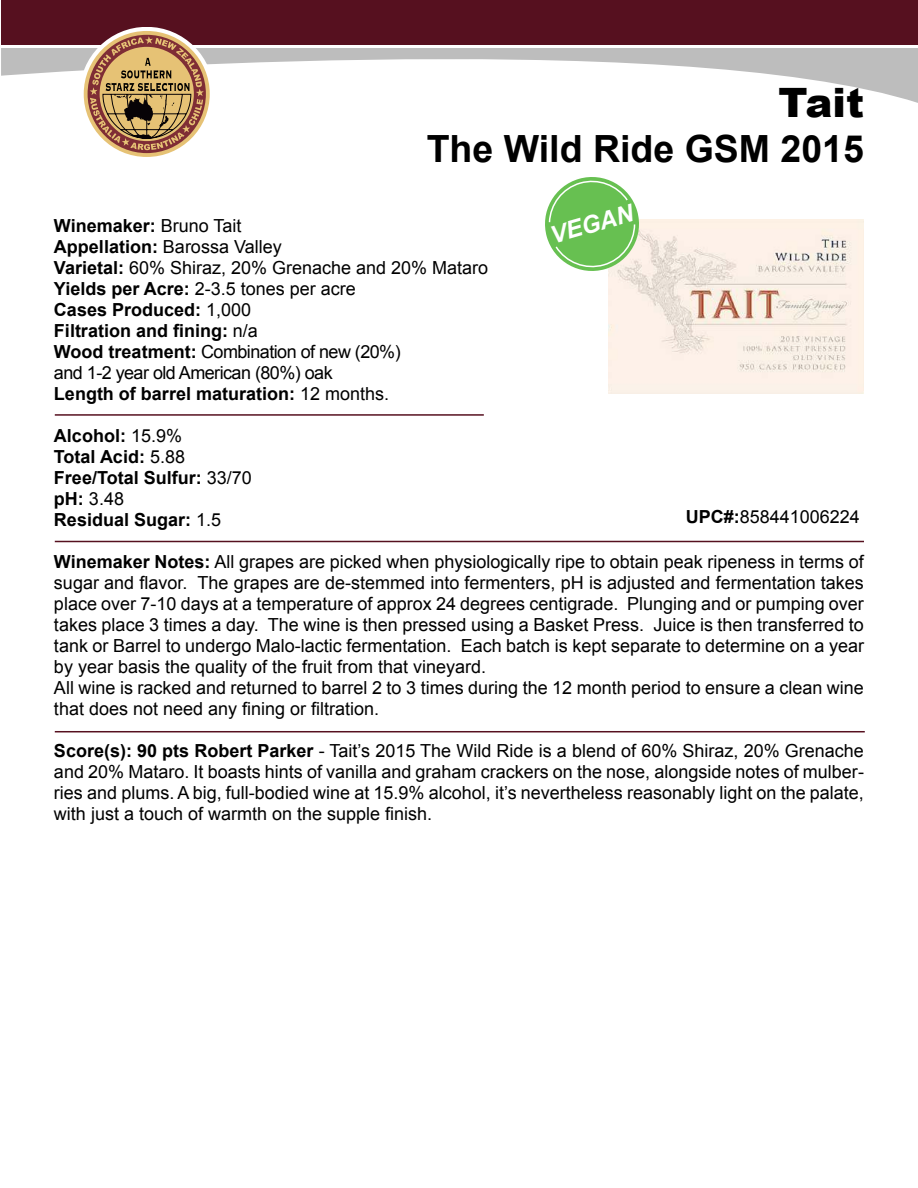
<style>
.page{position:relative;width:918px;height:1188px;background:#fff}
.page>*{position:absolute;margin:0;border:0;box-sizing:border-box;transform-origin:0 0}
.t1{font:900 40.5px "Arial";color:#000}
.t2{font:700 37.5px "Arial";color:#000}
.t3{font:italic 700 24px "Arial";color:#fff}
.t4{font:18px/21px "Arial";color:#000}
.t5{font:700 18px/21px "Arial";color:#000}
.s1{font-weight:700}
.s2{font-weight:400}
</style>
<div class="page">
<svg style="left:1px;top:48px;width:917px;height:55px"></svg>
<div style="left:1px;top:0;width:917px;height:45px;background:#56101f"></div>
<hr style="left:55px;top:541px;width:809px;height:1px;background:#56101f">
<hr style="left:55px;top:414px;width:429px;height:2px;background:#56101f">
<hr style="left:55px;top:731px;width:810px;height:1px;background:#56101f">
<img style="left:608px;top:219px;width:256px;height:175px">
<svg style="left:81px;top:27px;width:133px;height:130px"></svg>
<svg style="left:545px;top:177px;width:99px;height:99px"></svg>
<h1 class="t1" style="left:778px;top:80px;width:87px">Tait</h1>
<h2 class="t2" style="left:427px;top:135px;width:439px">The Wild Ride GSM 2015</h2>
<h3 class="t3" style="left:547px;top:222px;width:87px;rotate:-16deg">VEGAN</h3>
<p class="t4" style="left:54px;top:217px;width:436px"><span class="s1">Winemaker:</span> Bruno Tait<br><span class="s1">Appellation:</span> Barossa Valley<br><span class="s1">Varietal:</span> 60% Shiraz, 20% Grenache and 20% Mataro <span class="s1">Yields per Acre:</span> 2-3.5 tones per acre<br><span class="s1">Cases Produced:</span> 1,000<br><span class="s1">Filtration and fining:</span> n/a<br><span class="s1">Wood treatment:</span> Combination of new (20%)<br>and 1-2 year old American (80%) oak<br><span class="s1">Length of barrel maturation:</span> 12 months.</p>
<p class="t5" style="left:54px;top:427px;width:199px">Alcohol: <span class="s2">15.9%<br></span>Total Acid: <span class="s2">5.88<br></span>Free/Total Sulfur: <span class="s2">33/70 </span>pH: <span class="s2">3.48<br></span>Residual Sugar: <span class="s2">1.5</span></p>
<p class="t4" style="left:54px;top:553px;width:812px"><span class="s1">Winemaker Notes:</span> All grapes are picked when physiologically ripe to obtain peak ripeness in terms of sugar and flavor. The grapes are de-stemmed into fermenters, pH is adjusted and fermentation takes place over 7-10 days at a temperature of approx 24 degrees centigrade. Plunging and or pumping over takes place 3 times a day. The wine is then pressed using a Basket Press. Juice is then transferred to tank or Barrel to undergo Malo-lactic fermentation. Each batch is kept separate to determine on a year by year basis the quality of the fruit from that vineyard.<br>All wine is racked and returned to barrel 2 to 3 times during the 12 month period to ensure a clean wine that does not need any fining or filtration.</p>
<p class="t4" style="left:54px;top:742px;width:811px;text-align:justify"><span class="s1">Score(s): 90 pts Robert Parker</span> - Tait’s 2015 The Wild Ride is a blend of 60% Shiraz, 20% Grenache and 20% Mataro. It boasts hints of vanilla and graham crackers on the nose, alongside notes of mulber&shy;ries and plums. A big, full-bodied wine at 15.9% alcohol, it’s nevertheless reasonably light on the palate, with just a touch of warmth on the supple finish.</p>
<p class="t4" style="left:686px;top:508px;width:176px"><span class="s1">UPC#:</span>858441006224</p>
</div>
